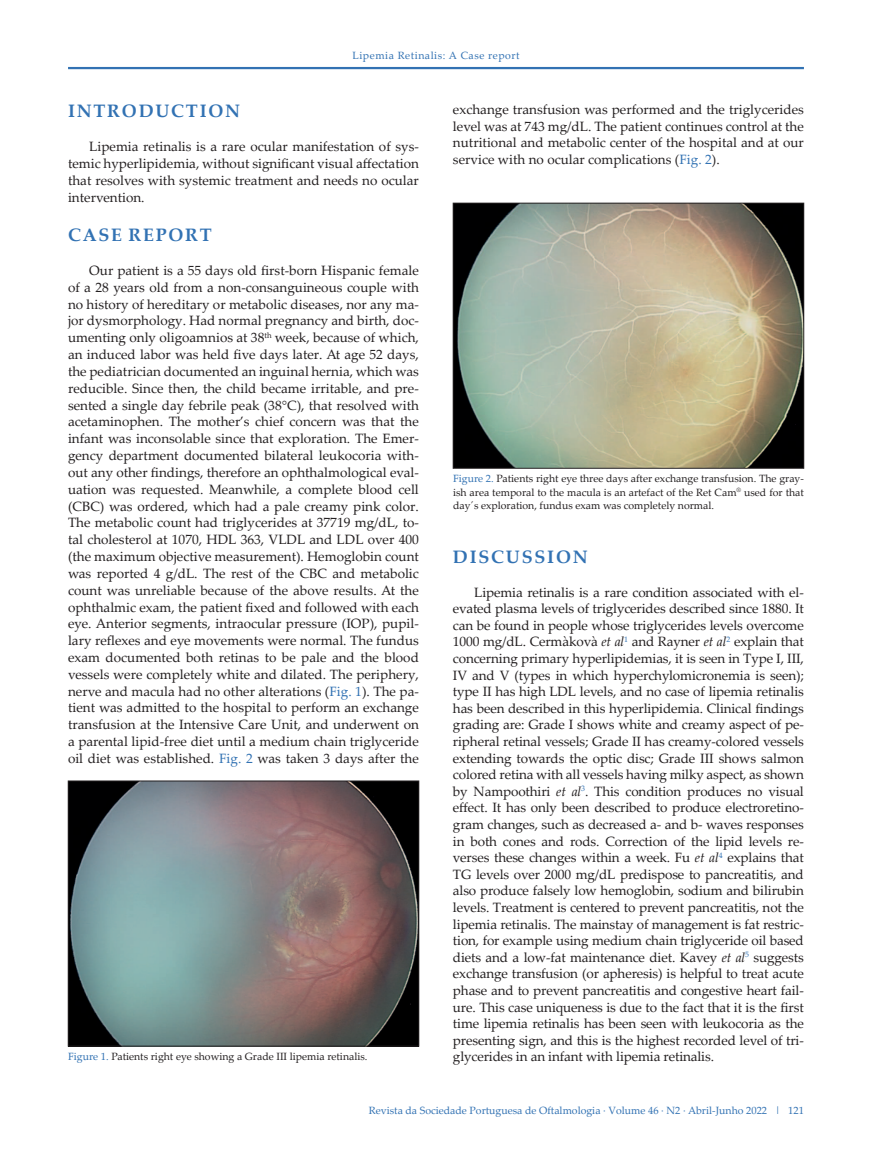
<style>
.page{position:relative;width:872px;height:1170px;background:#fff}
.page>*{position:absolute;margin:0;border:0;box-sizing:border-box;transform-origin:0 0}
.t1{font:700 18px "Palatino Linotype";letter-spacing:.1em;color:#3272b3}
.t2{font:13.5px/16.8px "Palatino Linotype";color:#231f20;text-align:justify}
.t3{font:10.5px/13.5px "Palatino Linotype";color:#231f20;text-align:justify}
.t4{font:10.5px "Palatino Linotype";color:#3272b3}
.t5{font:10.5px "Palatino Linotype";letter-spacing:.05em;color:#3272b3}
.s1{color:#3272b3}
.s2{font-style:italic}
</style>
<div class="page">
<hr style="left:68px;top:67px;width:736px;height:2px;background:#3272b3">
<img style="left:70px;top:782px;width:347px;height:262px">
<div style="left:68px;top:780px;width:351px;height:266px;border:1px solid #231f20"></div>
<img style="left:455px;top:205px;width:347px;height:261px">
<div style="left:453px;top:203px;width:351px;height:265px;border:1px solid #231f20"></div>
<p class="t5" style="left:352px;top:48px;width:168px">Lipemia Retinalis: A Case report</p>
<h1 class="t1" style="left:68px;top:98px;width:25px">INTRODUCTION</h1>
<p class="t2" style="left:68px;top:137px;width:352px;text-indent:21px">Lipemia retinalis is a rare ocular manifestation of sys&shy;temic hyperlipidemia, without significant visual affectation that resolves with systemic treatment and needs no ocular intervention.</p>
<h1 class="t1" style="left:68px;top:222px;width:29px">CASE</h1>
<h1 class="t1" style="left:128px;top:222px;width:30px">REPORT</h1>
<p class="t2" style="left:68px;top:261px;width:352px;text-indent:21px">Our patient is a 55 days old first-born Hispanic female of a 28 years old from a non-consanguineous couple with no history of hereditary or metabolic diseases, nor any ma&shy;jor dysmorphology. Had normal pregnancy and birth, doc&shy;umenting only oligoamnios at 38<sup>th</sup> week, because of which, an induced labor was held five days later. At age 52 days, the pediatrician documented an inguinal hernia, which was reducible. Since then, the child became irritable, and pre&shy;sented a single day febrile peak (38°C), that resolved with acetaminophen. The mother’s chief concern was that the infant was inconsolable since that exploration. The Emer&shy;gency department documented bilateral leukocoria with&shy;out any other findings, therefore an ophthalmological eval&shy;uation was requested. Meanwhile, a complete blood cell (CBC) was ordered, which had a pale creamy pink color.<br>The metabolic count had triglycerides at 37719 mg/dL, to&shy;tal cholesterol at 1070, HDL 363, VLDL and LDL over 400 (the maximum objective measurement). Hemoglobin count was reported 4 g/dL. The rest of the CBC and metabolic count was unreliable because of the above results. At the ophthalmic exam, the patient fixed and followed with each eye. Anterior segments, intraocular pressure (IOP), pupil&shy;lary reflexes and eye movements were normal. The fundus exam documented both retinas to be pale and the blood vessels were completely white and dilated. The periphery, nerve and macula had no other alterations (<span class="s1">Fig. 1</span>). The pa&shy;tient was admitted to the hospital to perform an exchange transfusion at the Intensive Care Unit, and underwent on a parental lipid-free diet until a medium chain triglyceride oil diet was established. <span class="s1">Fig. 2</span> was taken 3 days after the</p>
<p class="t2" style="left:453px;top:101px;width:352px">exchange transfusion was performed and the triglycerides level was at 743 mg/dL. The patient continues control at the nutritional and metabolic center of the hospital and at our service with no ocular complications (<span class="s1">Fig. 2</span>).</p>
<p class="t3" style="left:453px;top:471px;width:352px"><span class="s1">Figure 2.</span> Patients right eye three days after exchange transfusion. The gray&shy;ish area temporal to the macula is an artefact of the Ret Cam<sup>®</sup> used for that day´s exploration, fundus exam was completely normal.</p>
<h1 class="t1" style="left:453px;top:544px;width:31px">DISCUSSION</h1>
<p class="t2" style="left:453px;top:583px;width:352px;text-indent:21px">Lipemia retinalis is a rare condition associated with el&shy;evated plasma levels of triglycerides described since 1880. It can be found in people whose triglycerides levels overcome 1000 mg/dL. Cermàkovà <span class="s2">et al</span><sup>1</sup> and Rayner <span class="s2">et al</span><sup>2</sup> explain that concerning primary hyperlipidemias, it is seen in Type I, III, IV and V (types in which hyperchylomicronemia is seen); type II has high LDL levels, and no case of lipemia retinalis has been described in this hyperlipidemia. Clinical findings grading are: Grade I shows white and creamy aspect of pe&shy;ripheral retinal vessels; Grade II has creamy-colored vessels extending towards the optic disc; Grade III shows salmon colored retina with all vessels having milky aspect, as shown by Nampoothiri <span class="s2">et al</span><sup>3</sup>. This condition produces no visual effect. It has only been described to produce electroretino&shy;gram changes, such as decreased a- and b- waves responses in both cones and rods. Correction of the lipid levels re&shy;verses these changes within a week. Fu <span class="s2">et al</span><sup>4</sup> explains that TG levels over 2000 mg/dL predispose to pancreatitis, and also produce falsely low hemoglobin, sodium and bilirubin levels. Treatment is centered to prevent pancreatitis, not the lipemia retinalis. The mainstay of management is fat restric&shy;tion, for example using medium chain triglyceride oil based diets and a low-fat maintenance diet. Kavey <span class="s2">et al</span><sup>5</sup> suggests exchange transfusion (or apheresis) is helpful to treat acute phase and to prevent pancreatitis and congestive heart fail&shy;ure. This case uniqueness is due to the fact that it is the first time lipemia retinalis has been seen with leukocoria as the presenting sign, and this is the highest recorded level of tri-</p>
<p class="t3" style="left:68px;top:1049px;width:301px"><span class="s1">Figure 1.</span> Patients right eye showing a Grade III lipemia retinalis.</p>
<p class="t2" style="left:453px;top:1047px;width:262px">glycerides in an infant with lipemia retinalis.</p>
<p class="t4" style="left:369px;top:1102px;width:437px">Revista da Sociedade Portuguesa de Oftalmologia · Volume 46 · N2 · Abril-Junho 2022 | 121</p>
</div>
